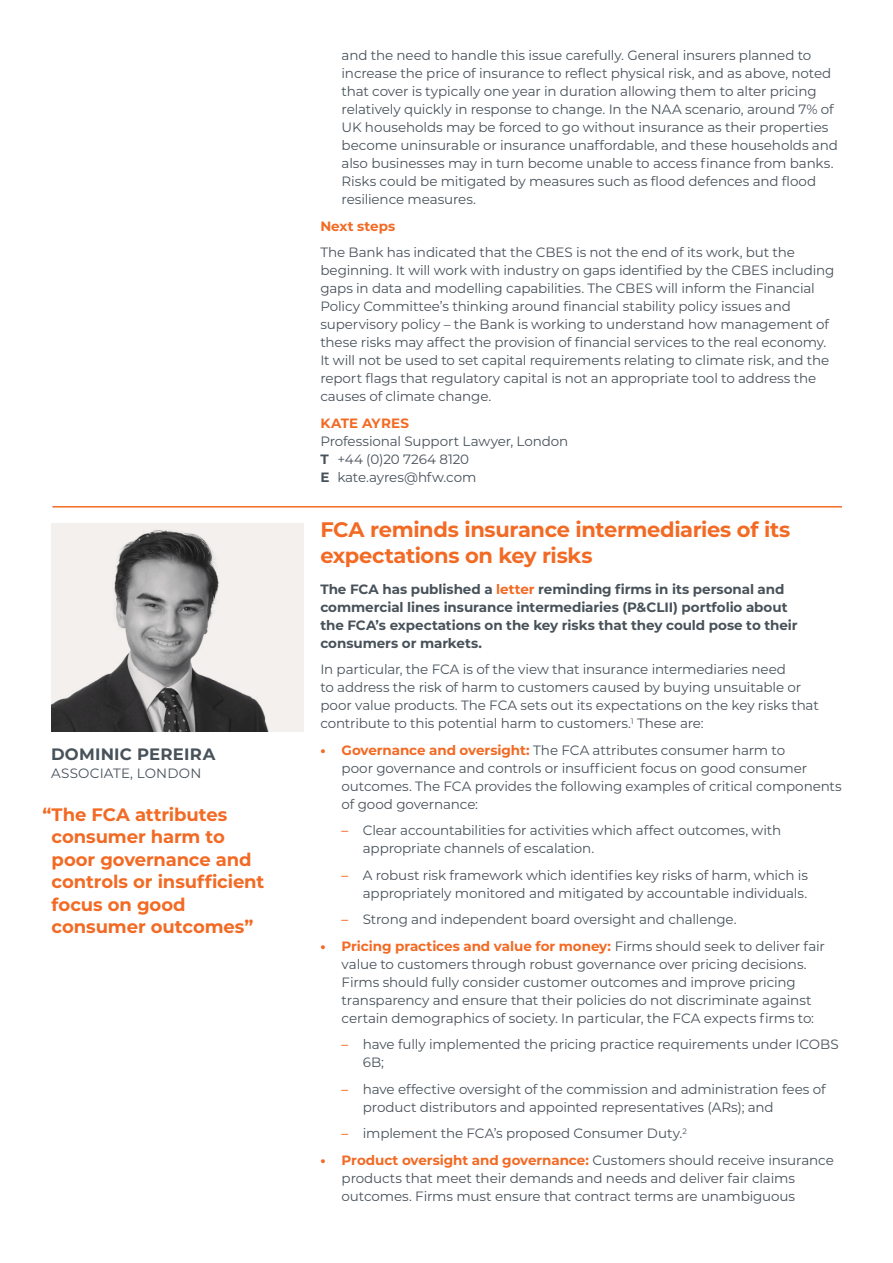
<style>
.page{position:relative;width:893px;height:1263px;background:#fff}
.page>*{position:absolute;margin:0;border:0;box-sizing:border-box;transform-origin:0 0}
.t1{font:700 21px/25.5px "Montserrat";letter-spacing:-.02em;color:#f26a24}
.t2{font:700 18px/22.5px "Montserrat";letter-spacing:-.005em;color:#f26a24}
.t3{font:700 16.5px "Montserrat";letter-spacing:.015em;color:#48525a}
.t4{font:13.5px/18px "Montserrat";letter-spacing:-.01em;color:#48525a}
.t5{font:700 13.5px/18px "Montserrat";letter-spacing:-.005em;color:#48525a}
.t6{font:700 13.5px "Montserrat";letter-spacing:.005em;color:#f26a24}
.t7{font:13.5px "Montserrat";letter-spacing:.015em;color:#48525a}
.s1{font-weight:700}
.s2{color:#f26a24}
.s3{font-weight:800;color:#f26a24}
.s4{font-weight:700;color:#f26a24}
.s5{font-weight:500;color:#f26a24}
</style>
<div class="page">
<hr style="left:52px;top:506px;width:790px;height:1px;background:#f26a24">
<svg style="left:51px;top:523px;width:252px;height:208px;background:#b7b4b3"></svg>
<p class="t3" style="left:51px;top:742px;width:166px">DOMINIC PEREIRA</p>
<p class="t7" style="left:51px;top:764px;width:152px">ASSOCIATE, LONDON</p>
<h2 class="t2" style="left:52px;top:802px;width:214px;text-indent:-9px">“The FCA attributes consumer harm to poor governance and controls or insufficient focus on good consumer outcomes”</h2>
<p class="t4" style="left:342px;top:46px;width:498px">and the need to handle this issue carefully. General insurers planned to increase the price of insurance to reflect physical risk, and as above, noted that cover is typically one year in duration allowing them to alter pricing relatively quickly in response to change. In the NAA scenario, around 7% of UK households may be forced to go without insurance as their properties become uninsurable or insurance unaffordable, and these households and also businesses may in turn become unable to access finance from banks.<br>Risks could be mitigated by measures such as flood defences and flood resilience measures.</p>
<p class="t6" style="left:320px;top:216px;width:76px">Next steps</p>
<p class="t4" style="left:320px;top:243px;width:516px">The Bank has indicated that the CBES is not the end of its work, but the beginning. It will work with industry on gaps identified by the CBES including gaps in data and modelling capabilities. The CBES will inform the Financial Policy Committee’s thinking around financial stability policy issues and supervisory policy – the Bank is working to understand how management of these risks may affect the provision of financial services to the real economy.<br>It will not be used to set capital requirements relating to climate risk, and the report flags that regulatory capital is not an appropriate tool to address the causes of climate change.</p>
<p class="t6" style="left:320px;top:413px;width:90px">KATE AYRES</p>
<p class="t4" style="left:320px;top:432px;width:250px">Professional Support Lawyer, London<br><span class="s1">T</span> +44 (0)20 7264 8120<br><span class="s1">E</span> kate.ayres@hfw.com</p>
<h1 class="t1" style="left:320px;top:516px;width:471px">FCA reminds insurance intermediaries of its expectations on key risks</h1>
<p class="t5" style="left:320px;top:579px;width:479px">The FCA has published a <span class="s2">letter</span> reminding firms in its personal and commercial lines insurance intermediaries (P&amp;CLII) portfolio about the FCA’s expectations on the key risks that they could pose to their consumers or markets.</p>
<p class="t4" style="left:320px;top:660px;width:500px">In particular, the FCA is of the view that insurance intermediaries need<br>to address the risk of harm to customers caused by buying unsuitable or poor value products. The FCA sets out its expectations on the key risks that contribute to this potential harm to customers.<sup>1</sup> These are:</p>
<p class="t4" style="left:342px;top:740px;width:502px;text-indent:-21px"><span class="s3">•</span> <span class="s4">Governance and oversight:</span> The FCA attributes consumer harm to<br>poor governance and controls or insufficient focus on good consumer outcomes. The FCA provides the following examples of critical components of good governance:</p>
<p class="t4" style="left:363px;top:821px;width:420px;text-indent:-21px"><span class="s5">–</span> Clear accountabilities for activities which affect outcomes, with appropriate channels of escalation.</p>
<p class="t4" style="left:342px;top:865px;width:468px;text-align:right"><span class="s5">–</span> A robust risk framework which identifies key risks of harm, which is appropriately monitored and mitigated by accountable individuals.</p>
<p class="t4" style="left:342px;top:910px;width:396px"><span class="s5">–</span> Strong and independent board oversight and challenge.</p>
<p class="t4" style="left:342px;top:936px;width:485px;text-indent:-21px"><span class="s3">•</span> <span class="s4">Pricing practices and value for money:</span> Firms should seek to deliver fair value to customers through robust governance over pricing decisions.<br>Firms should fully consider customer outcomes and improve pricing transparency and ensure that their policies do not discriminate against certain demographics of society. In particular, the FCA expects firms to:</p>
<p class="t4" style="left:363px;top:1035px;width:477px;text-indent:-21px"><span class="s5">–</span> have fully implemented the pricing practice requirements under ICOBS<br>6B;</p>
<p class="t4" style="left:363px;top:1079px;width:464px;text-indent:-21px"><span class="s5">–</span> have effective oversight of the commission and administration fees of product distributors and appointed representatives (ARs); and</p>
<p class="t4" style="left:342px;top:1124px;width:347px"><span class="s5">–</span> implement the FCA’s proposed Consumer Duty.<sup>2</sup></p>
<p class="t4" style="left:342px;top:1150px;width:494px;text-indent:-21px"><span class="s3">•</span> <span class="s4">Product oversight and governance:</span> Customers should receive insurance products that meet their demands and needs and deliver fair claims outcomes. Firms must ensure that contract terms are unambiguous</p>
</div>
